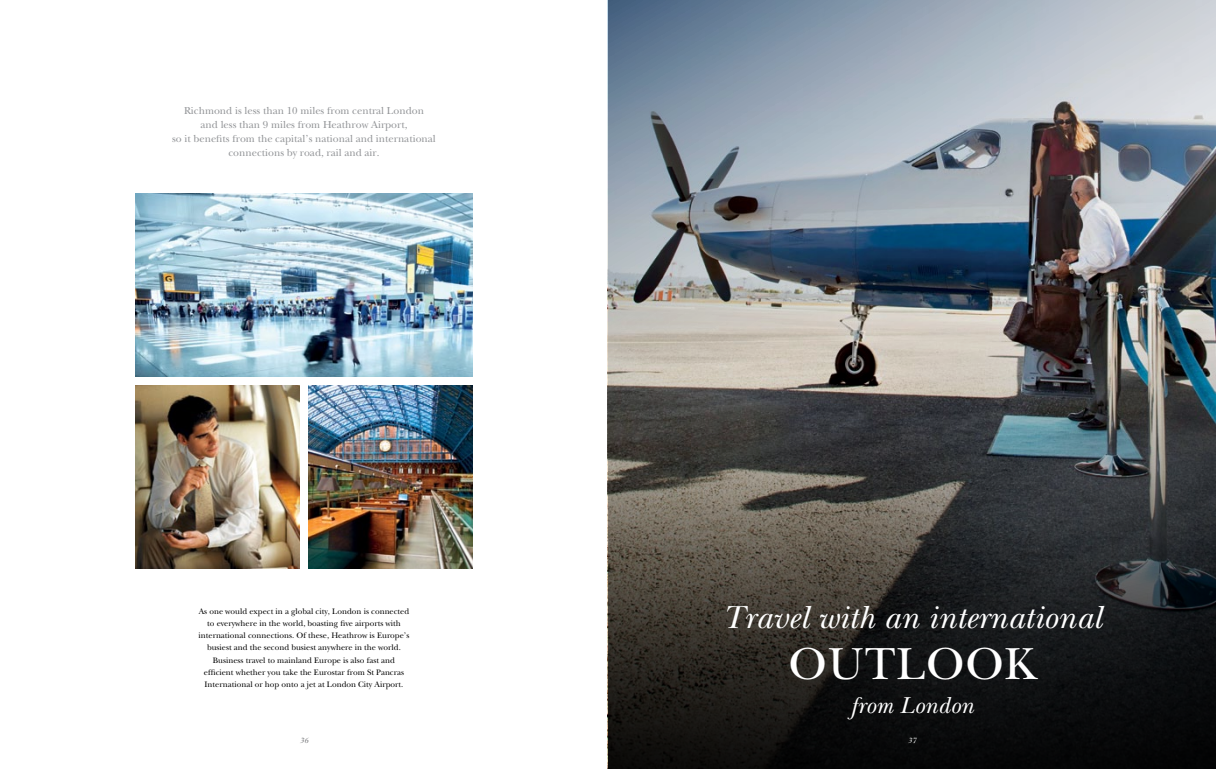
<style>
.page{position:relative;width:1216px;height:769px;background:#fff}
.page>*{position:absolute;margin:0;border:0;box-sizing:border-box;transform-origin:0 0}
.t1{font:46.81px "New Baskerville";letter-spacing:.015em;color:#fff}
.t2{font:italic 33.25px "New Baskerville";letter-spacing:.005em;color:#fff}
.t3{font:italic 24.06px "New Baskerville";letter-spacing:.005em;color:#fff}
.t4{font:10.5px/14px "New Baskerville";color:#939598;text-align:center}
.t5{font:8.31px/12.2px "New Baskerville";color:#000;text-align:center}
.t6{font:italic 7.88px "New Baskerville";color:#6d6e71}
.t7{font:italic 7.88px "New Baskerville";color:#fff}
</style>
<div class="page">
<img style="left:608px;top:0;width:607px;height:769px">
<img style="left:135px;top:193px;width:337px;height:183px">
<img style="left:135px;top:385px;width:164px;height:183px">
<img style="left:308px;top:385px;width:164px;height:183px">
<p class="t4" style="left:172px;top:104px;width:265px">Richmond is less than 10 miles from central London<br>and less than 9 miles from Heathrow Airport,<br>so it benefits from the capital’s national and international connections by road, rail and air.</p>
<p class="t5" style="left:198px;top:605px;width:212px">As one would expect in a global city, London is connected to everywhere in the world, boasting five airports with international connections. Of these, Heathrow is Europe’s busiest and the second busiest anywhere in the world.<br>Business travel to mainland Europe is also fast and efficient whether you take the Eurostar from St Pancras International or hop onto a jet at London City Airport.</p>
<h2 class="t2" style="left:722px;top:598px;width:380px">Travel with an international</h2>
<h1 class="t1" style="left:788px;top:636px;width:248px">OUTLOOK</h1>
<h3 class="t3" style="left:850px;top:691px;width:125px">from London</h3>
<p class="t6" style="left:300px;top:736px;width:10px">36</p>
<p class="t7" style="left:907px;top:736px;width:10px">37</p>
</div>
